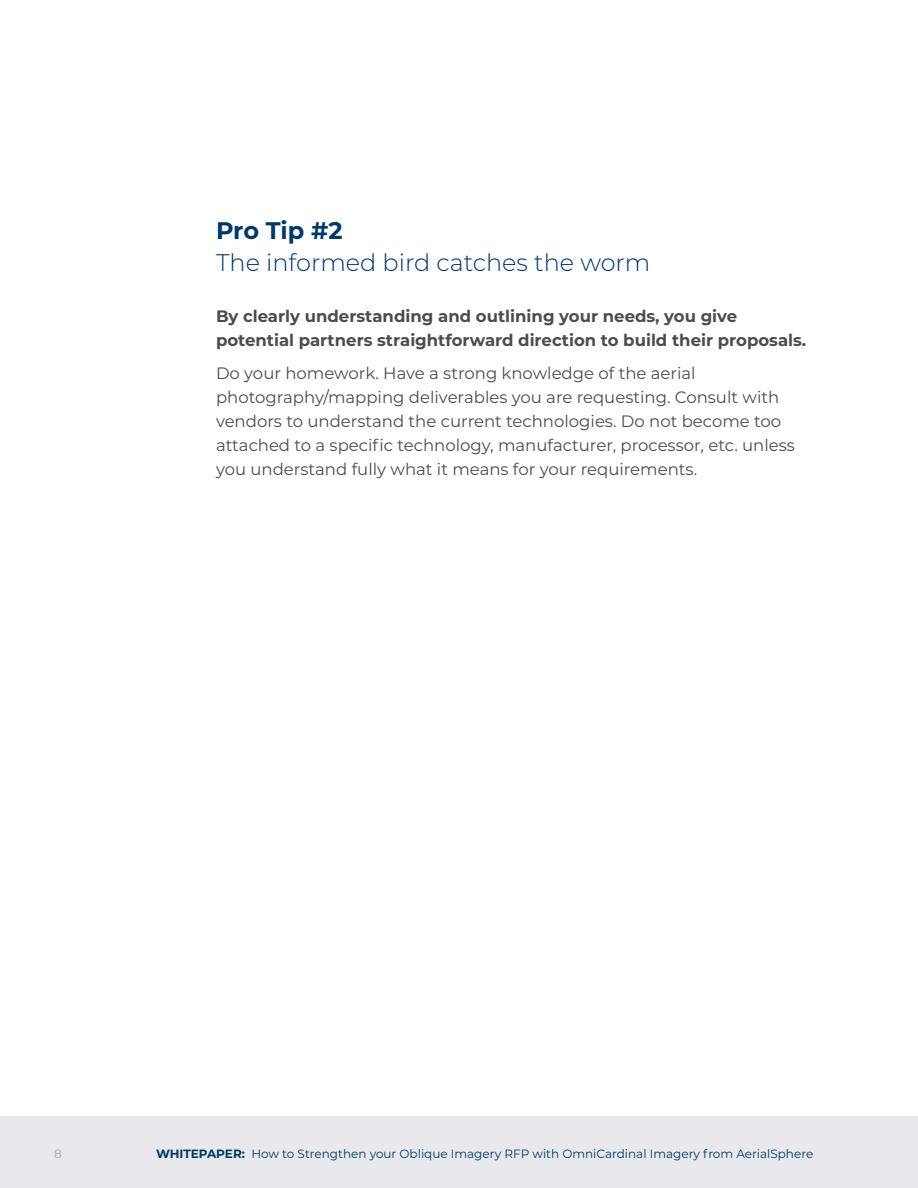
<style>
.page{position:relative;width:918px;height:1188px;background:#fff}
.page>*{position:absolute;margin:0;border:0;box-sizing:border-box;transform-origin:0 0}
.t1{font:300 24px "Montserrat";color:#003868}
.t2{font:700 24px "Montserrat";letter-spacing:-.01em;color:#003868}
.t3{font:16.5px/24px "Montserrat";color:#4c4c4e}
.t4{font:700 16.5px/24px "Montserrat";color:#4c4c4e}
.t5{font:12px "Montserrat";color:#003868}
.t6{font:12px "Montserrat";color:#a5a5a7}
.s1{font-weight:700}
</style>
<div class="page">
<div style="left:0;top:1116px;width:918px;height:72px;background:#e9e9ed"></div>
<h1 class="t2" style="left:216px;top:213px;width:128px">Pro Tip #2</h1>
<h1 class="t1" style="left:216px;top:246px;width:436px">The informed bird catches the worm</h1>
<p class="t4" style="left:216px;top:303px;width:592px">By clearly understanding and outlining your needs, you give potential partners straightforward direction to build their proposals.</p>
<p class="t3" style="left:216px;top:360px;width:581px">Do your homework. Have a strong knowledge of the aerial photography/mapping deliverables you are requesting. Consult with vendors to understand the current technologies. Do not become too attached to a specific technology, manufacturer, processor, etc. unless you understand fully what it means for your requirements.</p>
<p class="t6" style="left:54px;top:1145px;width:9px">8</p>
<p class="t5" style="left:156px;top:1145px;width:659px"><span class="s1">WHITEPAPER:</span> How to Strengthen your Oblique Imagery RFP with OmniCardinal Imagery from AerialSphere</p>
</div>
